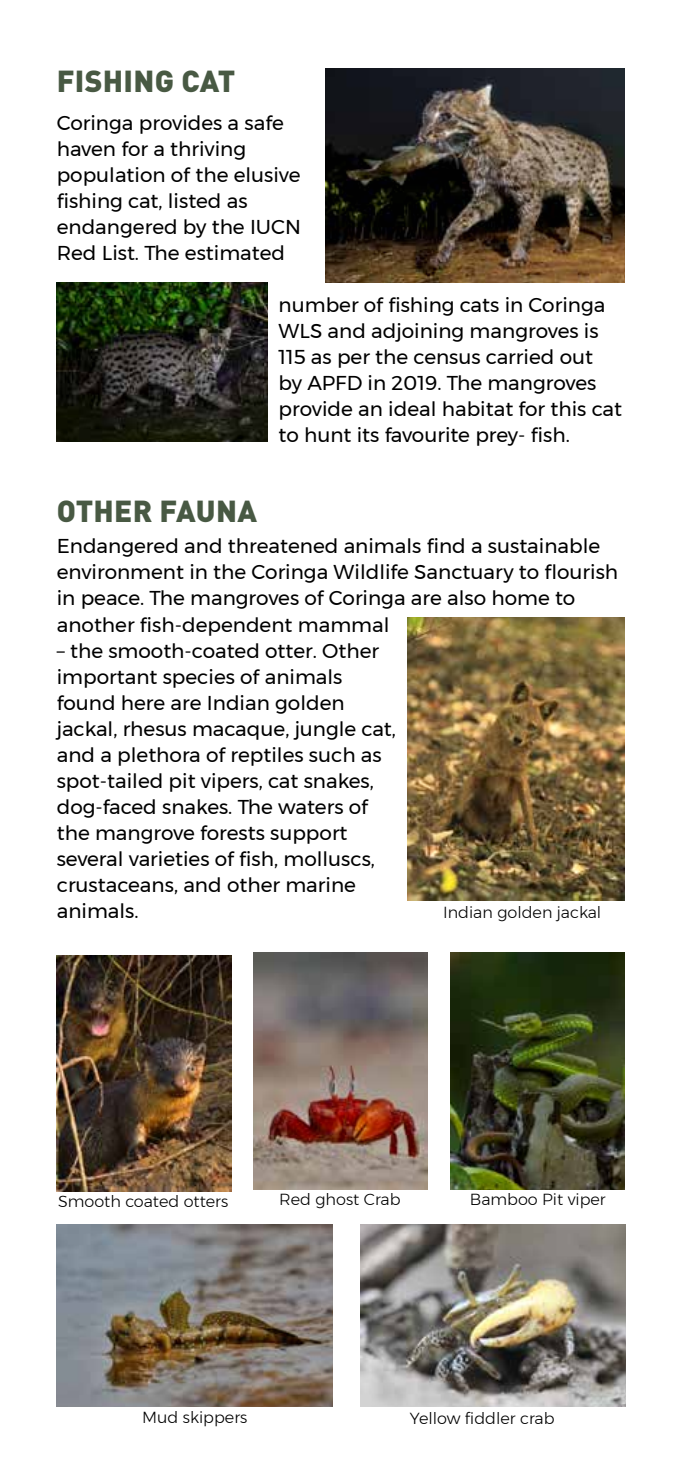
<style>
.page{position:relative;width:681px;height:1475px;background:#fff}
.page>*{position:absolute;margin:0;border:0;box-sizing:border-box;transform-origin:0 0}
.t1{font:900 30px "DIN";letter-spacing:.01em;color:#485943}
.t2{font:20px/26px "Montserrat";color:#000}
.t3{font:300 16px "Montserrat";color:#000}
</style>
<div class="page">
<img style="left:326px;top:68px;width:298px;height:214px">
<img style="left:57px;top:282px;width:210px;height:159px">
<img style="left:57px;top:1224px;width:276px;height:181px">
<img style="left:450px;top:952px;width:174px;height:237px">
<img style="left:407px;top:617px;width:217px;height:283px">
<img style="left:57px;top:955px;width:175px;height:235px">
<img style="left:253px;top:952px;width:174px;height:237px">
<img style="left:360px;top:1224px;width:265px;height:182px">
<h1 class="t1" style="left:57px;top:61px;width:180px">FISHING CAT</h1>
<p class="t2" style="left:57px;top:109px;width:246px">Coringa provides a safe haven for a thriving population of the elusive fishing cat, listed as endangered by the IUCN<br>Red List. The estimated</p>
<p class="t2" style="left:278px;top:291px;width:345px">number of fishing cats in Coringa<br>WLS and adjoining mangroves is<br>115 as per the census carried out<br>by APFD in 2019. The mangroves provide an ideal habitat for this cat to hunt its favourite prey- fish.</p>
<h1 class="t1" style="left:57px;top:490px;width:202px">OTHER FAUNA</h1>
<p class="t2" style="left:57px;top:533px;width:562px">Endangered and threatened animals find a sustainable environment in the Coringa Wildlife Sanctuary to flourish in peace. The mangroves of Coringa are also home to another fish-dependent mammal</p>
<p class="t2" style="left:57px;top:637px;width:340px">– the smooth-coated otter. Other important species of animals found here are Indian golden jackal, rhesus macaque, jungle cat, and a plethora of reptiles such as spot-tailed pit vipers, cat snakes, dog-faced snakes. The waters of the mangrove forests support several varieties of fish, molluscs, crustaceans, and other marine animals.</p>
<p class="t3" style="left:443px;top:900px;width:159px">Indian golden jackal</p>
<p class="t3" style="left:58px;top:1188px;width:172px">Smooth coated otters</p>
<p class="t3" style="left:279px;top:1187px;width:123px">Red ghost Crab</p>
<p class="t3" style="left:469px;top:1187px;width:137px">Bamboo Pit viper</p>
<p class="t3" style="left:142px;top:1405px;width:107px">Mud skippers</p>
<p class="t3" style="left:409px;top:1405px;width:146px">Yellow fiddler crab</p>
</div>
